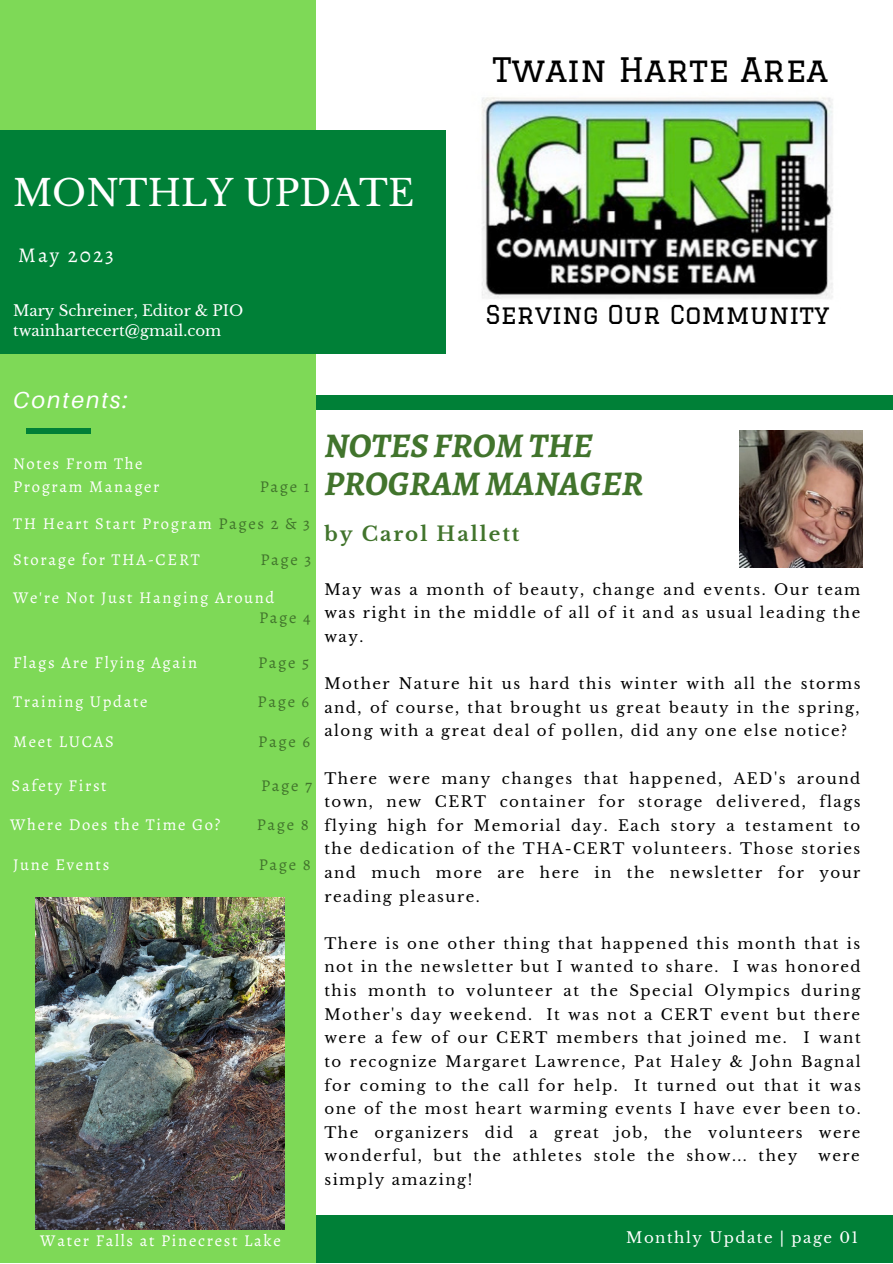
<style>
.page{position:relative;width:893px;height:1264px;background:#fff}
.page>*{position:absolute;margin:0;border:0;box-sizing:border-box;transform-origin:0 0}
.t1{font:36px "Libre Baskerville";color:#fff}
.t2{font:italic 700 34.65px "Alegreya";color:#41742c}
.t3{font:33px "Graduate";color:#000}
.t4{font:25.5px "Graduate";color:#000}
.t5{font:italic 23.1px "Aileron";letter-spacing:.08em;color:#fff}
.t6{font:21px "Alegreya";letter-spacing:.1em;color:#fff}
.t7{font:700 19.8px "Libre Baskerville";letter-spacing:.1em;color:#41742c}
.t8{font:16.5px "Alegreya";letter-spacing:.1em;color:#fff}
.t9{font:16.5px "Alegreya";letter-spacing:.1em;color:#41742c}
.t10{font:15px/23.5px "Libre Baskerville";letter-spacing:.1em;color:#000;text-align:justify}
.t11{font:15px "Libre Baskerville";color:#fff}
.t12{font:15px "Libre Baskerville";letter-spacing:.1em;color:#fff}
.s1{color:#41742c}
</style>
<div class="page">
<div style="left:309px;top:1215px;width:583px;height:47px;background:#008037"></div>
<div style="left:0;top:0;width:315px;height:1262px;background:#7ed957"></div>
<div style="left:0;top:131px;width:446px;height:222px;background:#008037"></div>
<div style="left:316px;top:396px;width:576px;height:13px;background:#008037"></div>
<div style="left:26px;top:428px;width:64px;height:6px;background:#008037"></div>
<img style="left:481px;top:97px;width:352px;height:202px">
<img style="left:739px;top:431px;width:123px;height:136px">
<img style="left:35px;top:897px;width:250px;height:332px">
<p class="t1" style="left:13px;top:171px;width:402px">MONTHLY UPDATE</p>
<p class="t6" style="left:18px;top:240px;width:97px">May 2023</p>
<p class="t11" style="left:13px;top:301px;width:232px">Mary Schreiner, Editor &amp; PIO</p>
<p class="t11" style="left:13px;top:322px;width:210px">twainhartecert@gmail.com</p>
<p class="t5" style="left:13px;top:385px;width:116px">Contents:</p>
<p class="t3" style="left:492px;top:51px;width:337px">Twain Harte Area</p>
<p class="t4" style="left:485px;top:300px;width:346px">Serving Our Community</p>
<p class="t8" style="left:13px;top:452px;width:131px">Notes From The</p>
<p class="t8" style="left:13px;top:475px;width:148px">Program Manager</p>
<p class="t9" style="left:260px;top:475px;width:51px">Page 1</p>
<p class="t8" style="left:13px;top:512px;width:298px">TH Heart Start Program <span class="s1">Pages 2 &amp; 3</span></p>
<p class="t8" style="left:13px;top:548px;width:188px">Storage for THA-CERT</p>
<p class="t9" style="left:260px;top:548px;width:52px">Page 3</p>
<p class="t8" style="left:13px;top:586px;width:263px">We're Not Just Hanging Around</p>
<p class="t9" style="left:259px;top:606px;width:53px">Page 4</p>
<p class="t8" style="left:13px;top:651px;width:186px">Flags Are Flying Again</p>
<p class="t9" style="left:258px;top:651px;width:53px">Page 5</p>
<p class="t8" style="left:13px;top:690px;width:136px">Training Update</p>
<p class="t9" style="left:257px;top:690px;width:53px">Page 6</p>
<p class="t8" style="left:13px;top:730px;width:102px">Meet LUCAS</p>
<p class="t9" style="left:258px;top:730px;width:53px">Page 6</p>
<p class="t8" style="left:12px;top:774px;width:97px">Safety First</p>
<p class="t9" style="left:261px;top:774px;width:52px">Page 7</p>
<p class="t8" style="left:10px;top:812px;width:212px">Where Does the Time Go?</p>
<p class="t9" style="left:257px;top:812px;width:54px">Page 8</p>
<p class="t8" style="left:13px;top:853px;width:98px">June Events</p>
<p class="t9" style="left:259px;top:853px;width:54px">Page 8</p>
<p class="t2" style="left:324px;top:422px;width:270px">NOTES FROM THE</p>
<p class="t2" style="left:324px;top:460px;width:320px">PROGRAM MANAGER</p>
<p class="t7" style="left:324px;top:522px;width:196px">by Carol Hallett</p>
<p class="t10" style="left:324px;top:577px;width:537px">May was a month of beauty, change and events. Our team was right in the middle of all of it and as usual leading the way.</p>
<p class="t10" style="left:324px;top:672px;width:537px">Mother Nature hit us hard this winter with all the storms and, of course, that brought us great beauty in the spring, along with a great deal of pollen, did any one else notice?</p>
<p class="t10" style="left:324px;top:766px;width:538px">There were many changes that happened, AED's around town, new CERT container for storage delivered, flags flying high for Memorial day. Each story a testament to the dedication of the THA-CERT volunteers. Those stories and much more are here in the newsletter for your reading pleasure.</p>
<p class="t10" style="left:324px;top:931px;width:538px">There is one other thing that happened this month that is not in the newsletter but I wanted to share. I was honored this month to volunteer at the Special Olympics during Mother's day weekend. It was not a CERT event but there were a few of our CERT members that joined me. I want to recognize Margaret Lawrence, Pat Haley &amp; John Bagnal for coming to the call for help. It turned out that it was one of the most heart warming events I have ever been to.<br>The organizers did a great job, the volunteers were wonderful, but the athletes stole the show... they</p>
<p class="t10" style="left:818px;top:1144px;width:43px">were</p>
<p class="t10" style="left:324px;top:1167px;width:149px">simply amazing!</p>
<p class="t8" style="left:40px;top:1228px;width:242px">Water Falls at Pinecrest Lake</p>
<p class="t12" style="left:626px;top:1228px;width:234px">Monthly Update | page 01</p>
</div>
